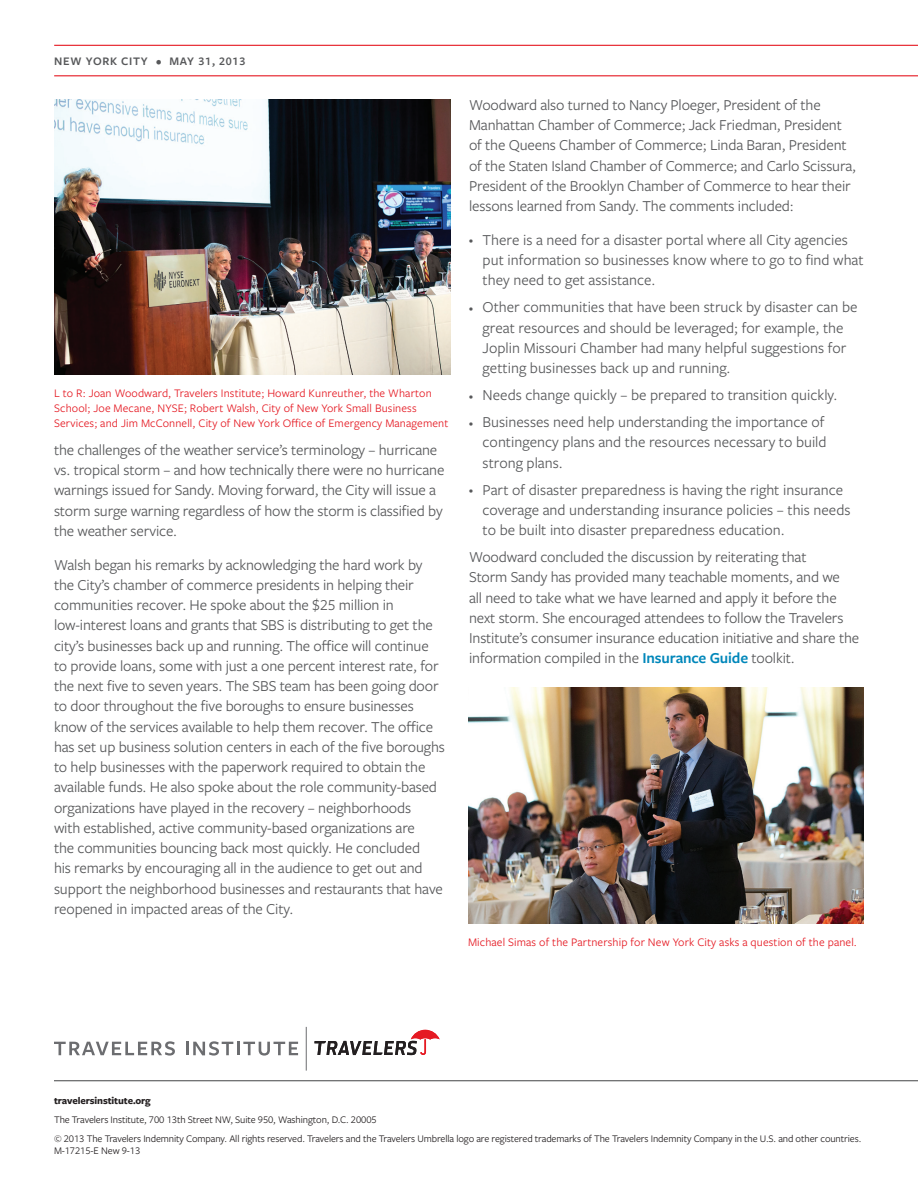
<style>
.page{position:relative;width:918px;height:1188px;background:#fff}
.page>*{position:absolute;margin:0;border:0;box-sizing:border-box;transform-origin:0 0}
.t1{font:15.75px/20.2px "Freight Sans Pro";letter-spacing:-.01em;color:#57585a}
.t2{font:12px/15px "Freight Sans Pro";letter-spacing:.01em;color:#e51a23}
.t3{font:600 12px "Freight Sans Pro";letter-spacing:.06em;color:#57585a}
.t4{font:10.5px/18.8px "Freight Sans Pro";letter-spacing:-.01em;color:#231f20}
.t5{font:700 10.5px "Freight Sans Pro";letter-spacing:-.01em;color:#231f20}
.s1{font-size:8.55px}
.s2{font-weight:600;color:#0087ba}
</style>
<div class="page">
<hr style="left:54px;top:1080px;width:864px;height:1px;background:#57585a">
<svg style="left:314px;top:1030px;width:126px;height:25px"></svg>
<hr style="left:306px;top:1027px;width:1px;height:44px;background:#6c6d70">
<svg style="left:54px;top:1041px;width:121px;height:15px"></svg>
<svg style="left:186px;top:1041px;width:112px;height:15px"></svg>
<hr style="left:54px;top:45px;width:864px;height:1px;background:#e51a23">
<hr style="left:54px;top:75px;width:864px;height:1px;background:#e51a23">
<img style="left:54px;top:99px;width:396px;height:276px">
<img style="left:468px;top:687px;width:396px;height:237px">
<p class="t3" style="left:54px;top:53px;width:193px">New York City • May 31, 2013</p>
<p class="t2" style="left:54px;top:385px;width:396px">L to R: Joan Woodward, Travelers Institute; Howard Kunreuther, the Wharton<br>School; Joe Mecane, NYSE; Robert Walsh, City of New York Small Business<br>Services; and Jim McConnell, City of New York Office of Emergency Management</p>
<p class="t1" style="left:54px;top:439px;width:392px">the challenges of the weather service’s terminology – hurricane vs. tropical storm – and how technically there were no hurricane warnings issued for Sandy. Moving forward, the City will issue a storm surge warning regardless of how the storm is classified by the weather service.</p>
<p class="t1" style="left:54px;top:554px;width:392px">Walsh began his remarks by acknowledging the hard work by the City’s chamber of commerce presidents in helping their communities recover. He spoke about the $25 million in low-interest loans and grants that SBS is distributing to get the city’s businesses back up and running. The office will continue to provide loans, some with just a one percent interest rate, for the next five to seven years. The SBS team has been going door to door throughout the five boroughs to ensure businesses know of the services available to help them recover. The office has set up business solution centers in each of the five boroughs to help businesses with the paperwork required to obtain the available funds. He also spoke about the role community-based organizations have played in the recovery – neighborhoods<br>with established, active community-based organizations are<br>the communities bouncing back most quickly. He concluded<br>his remarks by encouraging all in the audience to get out and support the neighborhood businesses and restaurants that have reopened in impacted areas of the City.</p>
<p class="t1" style="left:469px;top:94px;width:389px">Woodward also turned to Nancy Ploeger, President of the Manhattan Chamber of Commerce; Jack Friedman, President of the Queens Chamber of Commerce; Linda Baran, President of the Staten Island Chamber of Commerce; and Carlo Scissura, President of the Brooklyn Chamber of Commerce to hear their lessons learned from Sandy. The comments included:</p>
<p class="t1" style="left:483px;top:229px;width:383px;text-indent:-14px"><span class="s1">•</span> There is a need for a disaster portal where all City agencies put information so businesses know where to go to find what they need to get assistance.</p>
<p class="t1" style="left:483px;top:296px;width:376px;text-indent:-14px"><span class="s1">•</span> Other communities that have been struck by disaster can be great resources and should be leveraged; for example, the Joplin Missouri Chamber had many helpful suggestions for getting businesses back up and running.</p>
<p class="t1" style="left:469px;top:384px;width:370px"><span class="s1">•</span> Needs change quickly – be prepared to transition quickly.</p>
<p class="t1" style="left:483px;top:411px;width:346px;text-indent:-14px"><span class="s1">•</span> Businesses need help understanding the importance of contingency plans and the resources necessary to build strong plans.</p>
<p class="t1" style="left:483px;top:479px;width:369px;text-indent:-14px"><span class="s1">•</span> Part of disaster preparedness is having the right insurance coverage and understanding insurance policies – this needs to be built into disaster preparedness education.</p>
<p class="t1" style="left:469px;top:546px;width:392px">Woodward concluded the discussion by reiterating that<br>Storm Sandy has provided many teachable moments, and we<br>all need to take what we have learned and apply it before the next storm. She encouraged attendees to follow the Travelers Institute’s consumer insurance education initiative and share the information compiled in the <span class="s2">Insurance Guide</span> toolkit.</p>
<p class="t2" style="left:468px;top:934px;width:390px">Michael Simas of the Partnership for New York City asks a question of the panel.</p>
<p class="t5" style="left:54px;top:1093px;width:98px">travelersinstitute.org</p>
<p class="t4" style="left:54px;top:1110px;width:809px">The Travelers Institute, 700 13th Street NW, Suite 950, Washington, D.C. 20005<br>© 2013 The Travelers Indemnity Company. All rights reserved. Travelers and the Travelers Umbrella logo are registered trademarks of The Travelers Indemnity Company in the U.S. and other countries.</p>
<p class="t4" style="left:54px;top:1140px;width:88px">M-17215-E New 9-13</p>
</div>
